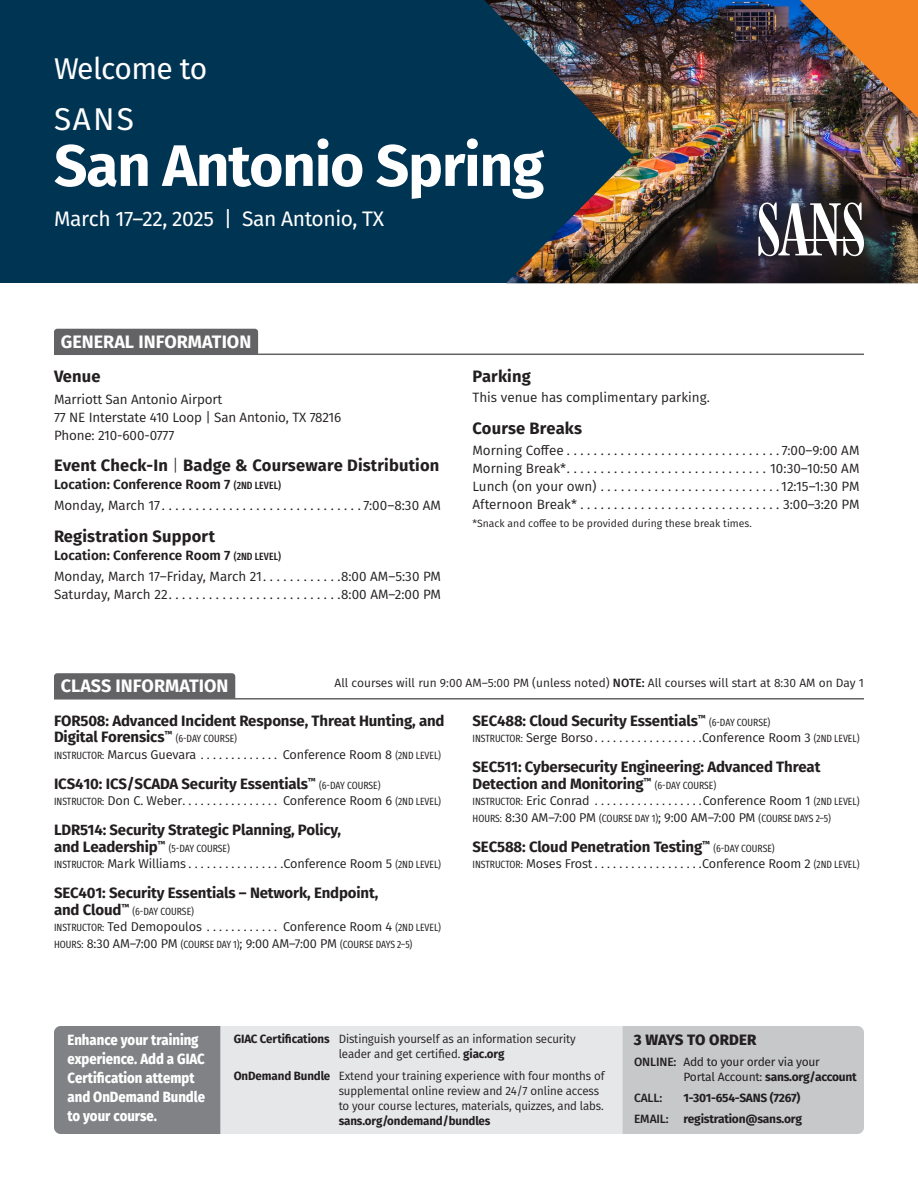
<style>
.page{position:relative;width:918px;height:1188px;background:#fff}
.page>*{position:absolute;margin:0;border:0;box-sizing:border-box;transform-origin:0 0}
.t1{font:700 58.5px "Fira Sans";letter-spacing:-.02em;color:#fff}
.t2{font:31.5px "Fira Sans";color:#fff}
.t3{font:30px "Fira Sans";letter-spacing:-.03em;color:#fff}
.t4{font:21px "Fira Sans";letter-spacing:-.02em;color:#fff}
.t5{font:700 18px "Fira Sans";color:#fff}
.t6{font:700 16.5px "Fira Sans";letter-spacing:.01em;color:#231f20}
.t7{font:700 15px/16.5px "Fira Sans";letter-spacing:-.01em;color:#231f20}
.t8{font:800 15px "Fira Sans";color:#231f20}
.t9{font:800 14.85px/18.9px "Fira Sans";color:#fff;scale:.89 1}
.t10{font:13.5px/18px "Fira Sans";color:#231f20}
.t11{font:12.75px "Fira Sans";letter-spacing:-.01em;color:#231f20}
.t12{font:12px/15px "Fira Sans";letter-spacing:-.01em;color:#231f20;scale:.96 1}
.t13{font:12px "Fira Sans";letter-spacing:-.01em;color:#231f20}
.t14{font:12px/15px "Fira Sans";letter-spacing:-.02em;color:#231f20}
.t15{font:700 12px/21px "Fira Sans";letter-spacing:-.02em;color:#231f20;text-align:right}
.t16{font:700 12px "Fira Sans";letter-spacing:-.02em;color:#231f20;scale:.96 1}
.t17{font:500 12px "Fira Sans";color:#231f20}
.t18{font:10.5px "Fira Sans Compressed";letter-spacing:-.005em;color:#231f20}
.t19{font:10.5px "Fira Sans";color:#231f20}
.s1{font-weight:300}
.s2{font-weight:600}
.s3{font-family:"Fira Sans Compressed";font-weight:500;font-size:10.5px}
.s4{font-weight:500}
.s5{font-family:"Fira Sans Compressed";font-size:10.5px}
.s6{font-family:"Fira Sans";font-size:12.75px}
.s7{font-weight:700}
</style>
<div class="page">
<div style="left:54px;top:329px;width:204px;height:25px;background:#636366"></div>
<hr style="left:54px;top:354px;width:810px;height:1px;background:#636366">
<div style="left:54px;top:673px;width:181px;height:25px;background:#636366"></div>
<hr style="left:54px;top:698px;width:810px;height:2px;background:#636366">
<div style="left:0;top:0;width:918px;height:283px;background:#003453"></div>
<img style="left:484px;top:0;width:434px;height:283px">
<img style="left:800px;top:0;width:118px;height:118px">
<div style="left:54px;top:1026px;width:810px;height:108px;background:#e6e7e9;border-radius:7px"></div>
<div style="left:54px;top:1026px;width:166px;height:108px;background:#808285"></div>
<div style="left:623px;top:1026px;width:241px;height:108px;background:#c7c8ca"></div>
<svg style="left:748px;top:193px;width:135px;height:83px"></svg>
<img style="left:740px;top:185px;width:142px;height:89px">
<svg style="left:758px;top:202px;width:106px;height:54px"></svg>
<hr style="left:797px;top:239px;width:65px;height:2px;background:#fff">
<h3 class="t3" style="left:54px;top:48px;width:155px">Welcome to</h3>
<h2 class="t2" style="left:54px;top:97px;width:81px">SANS</h2>
<h1 class="t1" style="left:54px;top:124px;width:492px">San Antonio Spring</h1>
<h3 class="t4" style="left:54px;top:204px;width:332px">March 17–22, 2025 | San Antonio, TX</h3>
<h3 class="t5" style="left:61px;top:329px;width:192px">GENERAL INFORMATION</h3>
<p class="t6" style="left:54px;top:365px;width:48px">Venue</p>
<p class="t10" style="left:54px;top:390px;width:289px">Marriott San Antonio Airport<br>77 NE Interstate 410 Loop | San Antonio, TX 78216<br>Phone: 210-600-0777</p>
<p class="t6" style="left:54px;top:454px;width:387px">Event Check-In <span class="s1">|</span> Badge &amp; Courseware Distribution</p>
<p class="t10" style="left:54px;top:473px;width:389px;line-height:21.3px"><span class="s2">Location: Conference Room 7</span> <span class="s3">(2ND LEVEL)<br></span>Monday, March 17 . . . . . . . . . . . . . . . . . . . . . . . . . . . . . 7:00–8:30 AM</p>
<p class="t6" style="left:54px;top:524px;width:163px">Registration Support</p>
<p class="t10" style="left:54px;top:544px;width:389px;line-height:21.3px"><span class="s2">Location: Conference Room 7</span> <span class="s3">(2ND LEVEL)<br></span>Monday, March 17–Friday, March 21 . . . . . . . . . . . 8:00 AM–5:30 PM</p>
<p class="t10" style="left:54px;top:585px;width:389px">Saturday, March 22 . . . . . . . . . . . . . . . . . . . . . . . . . 8:00 AM–2:00 PM</p>
<p class="t6" style="left:472px;top:365px;width:60px">Parking</p>
<p class="t10" style="left:472px;top:388px;width:237px">This venue has complimentary parking.</p>
<p class="t6" style="left:472px;top:416px;width:111px">Course Breaks</p>
<p class="t10" style="left:472px;top:441px;width:389px;text-align:justify">Morning Coffee . . . . . . . . . . . . . . . . . . . . . . . . . . . . . . . 7:00–9:00 AM Morning Break* . . . . . . . . . . . . . . . . . . . . . . . . . . . . . . 10:30–10:50 AM Lunch (on your own) . . . . . . . . . . . . . . . . . . . . . . . . . . 12:15–1:30 PM Afternoon Break* . . . . . . . . . . . . . . . . . . . . . . . . . . . . . . 3:00–3:20 PM</p>
<p class="t19" style="left:472px;top:515px;width:280px">*Snack and coffee to be provided during these break times.</p>
<h3 class="t5" style="left:61px;top:673px;width:169px">CLASS INFORMATION</h3>
<p class="t13" style="left:334px;top:674px;width:531px">All courses will run 9:00 AM–5:00 PM (unless noted) <span class="s4">NOTE:</span> All courses will start at 8:30 AM on Day 1</p>
<p class="t7" style="left:54px;top:712px;width:392px">FOR508: Advanced Incident Response, Threat Hunting, and<br>Digital Forensics<sup>™</sup></p>
<p class="t18" style="left:176px;top:731px;width:63px">(6-DAY COURSE)</p>
<p class="t11" style="left:54px;top:745px;width:388px"><span class="s5">INSTRUCTOR:</span> Marcus Guevara . . . . . . . . . . . . . Conference Room 8 <span class="s5">(2ND LEVEL)</span></p>
<p class="t7" style="left:54px;top:775px;width:263px">ICS410: ICS/SCADA Security Essentials<sup>™</sup></p>
<p class="t18" style="left:319px;top:777px;width:63px">(6-DAY COURSE)</p>
<p class="t11" style="left:54px;top:791px;width:388px"><span class="s5">INSTRUCTOR:</span> Don C. Weber . . . . . . . . . . . . . . . . Conference Room 6 <span class="s5">(2ND LEVEL)</span></p>
<p class="t7" style="left:54px;top:822px;width:289px">LDR514: Security Strategic Planning, Policy, and Leadership<sup>™</sup></p>
<p class="t18" style="left:169px;top:840px;width:62px">(5-DAY COURSE)</p>
<p class="t11" style="left:54px;top:854px;width:388px"><span class="s5">INSTRUCTOR:</span> Mark Williams . . . . . . . . . . . . . . . Conference Room 5 <span class="s5">(2ND LEVEL)</span></p>
<p class="t7" style="left:54px;top:885px;width:326px">SEC401: Security Essentials – Network, Endpoint, and Cloud<sup>™</sup></p>
<p class="t18" style="left:133px;top:903px;width:63px">(6-DAY COURSE)</p>
<p class="t11" style="left:54px;top:917px;width:388px"><span class="s5">INSTRUCTOR:</span> Ted Demopoulos . . . . . . . . . . . . Conference Room 4 <span class="s5">(2ND LEVEL)</span></p>
<p class="t18" style="left:54px;top:936px;width:360px">HOURS: <span class="s6">8:30 AM–7:00 PM</span> (COURSE DAY 1)<span class="s6">; 9:00 AM–7:00 PM</span> (COURSE DAYS 2–5)</p>
<p class="t7" style="left:472px;top:712px;width:235px">SEC488: Cloud Security Essentials<sup>™</sup></p>
<p class="t18" style="left:709px;top:714px;width:63px">(6-DAY COURSE)</p>
<p class="t11" style="left:473px;top:728px;width:388px"><span class="s5">INSTRUCTOR:</span> Serge Borso . . . . . . . . . . . . . . . . . Conference Room 3 <span class="s5">(2ND LEVEL)</span></p>
<p class="t7" style="left:472px;top:759px;width:349px">SEC511: Cybersecurity Engineering: Advanced Threat<br>Detection and Monitoring<sup>™</sup></p>
<p class="t18" style="left:655px;top:777px;width:63px">(6-DAY COURSE)</p>
<p class="t11" style="left:473px;top:791px;width:388px"><span class="s5">INSTRUCTOR:</span> Eric Conrad . . . . . . . . . . . . . . . . . Conference Room 1 <span class="s5">(2ND LEVEL)</span></p>
<p class="t18" style="left:473px;top:810px;width:360px">HOURS: <span class="s6">8:30 AM–7:00 PM</span> (COURSE DAY 1)<span class="s6">; 9:00 AM–7:00 PM</span> (COURSE DAYS 2–5)</p>
<p class="t7" style="left:472px;top:838px;width:239px">SEC588: Cloud Penetration Testing<sup>™</sup></p>
<p class="t18" style="left:713px;top:840px;width:63px">(6-DAY COURSE)</p>
<p class="t11" style="left:473px;top:854px;width:388px"><span class="s5">INSTRUCTOR:</span> Moses Frost . . . . . . . . . . . . . . . . . Conference Room 2 <span class="s5">(2ND LEVEL)</span></p>
<p class="t9" style="left:68px;top:1030px;width:156px">Enhance your training experience. Add a GIAC<br>Certification attempt and OnDemand Bundle to your course.</p>
<p class="t8" style="left:634px;top:1029px;width:124px">3 WAYS TO ORDER</p>
<p class="t12" style="left:339px;top:1031px;width:249px;text-indent:-105px"><span class="s7">GIAC Certifications</span> Distinguish yourself as an information security leader and get certified. <span class="s7">giac.org</span></p>
<p class="t12" style="left:339px;top:1068px;width:278px;text-indent:-105px"><span class="s7">OnDemand Bundle</span> Extend your training experience with four months of supplemental online review and 24/7 online access to your course lectures, materials, quizzes, and labs.</p>
<p class="t16" style="left:339px;top:1113px;width:160px">sans.org/ondemand/bundles</p>
<p class="t14" style="left:683px;top:1054px;width:175px;text-indent:-49px"><span class="s4">ONLINE:</span> Add to your order via your<br>Portal Account: <span class="s7">sans.org/account</span></p>
<p class="t17" style="left:634px;top:1090px;width:30px">CALL:</p>
<p class="t15" style="left:634px;top:1087px;width:170px">1-301-654-SANS (7267)<br><span class="s4">EMAIL:</span> registration@sans.org</p>
</div>
